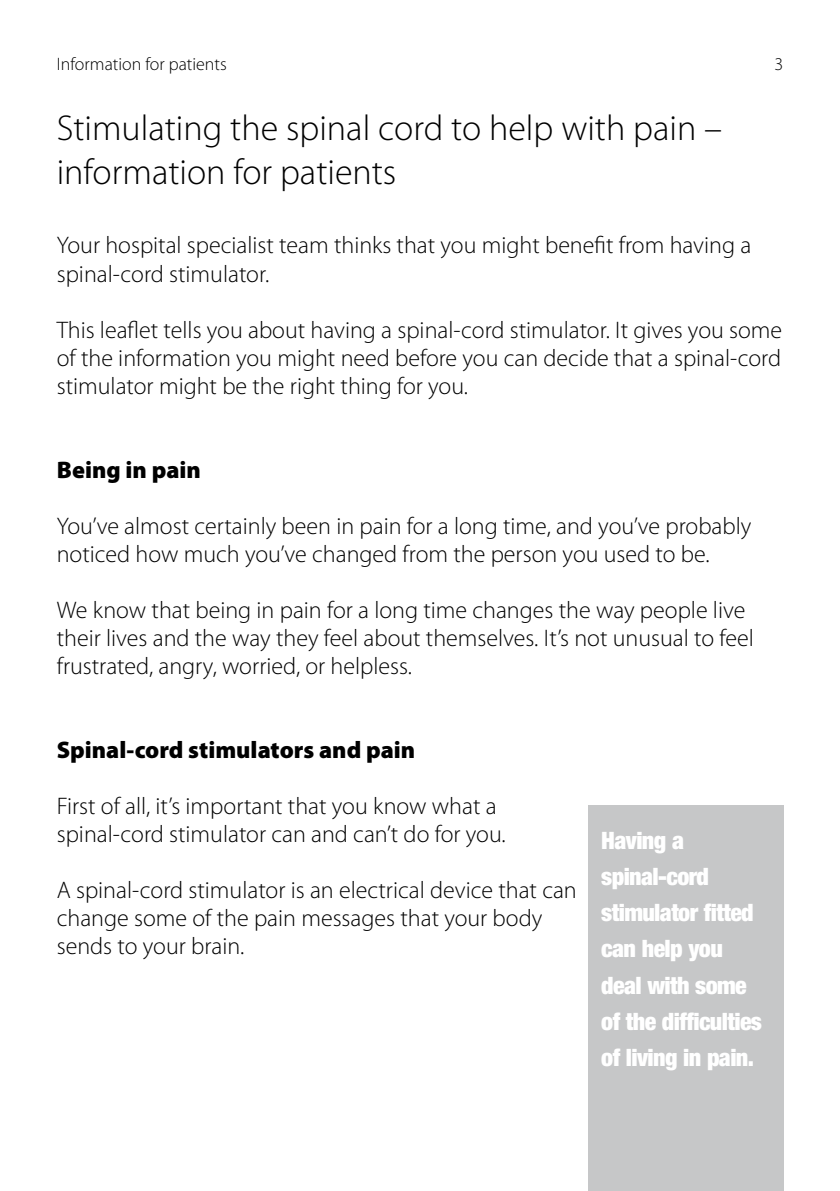
<style>
.page{position:relative;width:840px;height:1191px;background:#fff}
.page>*{position:absolute;margin:0;border:0;box-sizing:border-box;transform-origin:0 0}
.t1{font:300 36px/43.2px "Myriad Pro";color:#000}
.t2{font:300 24px/28px "Myriad Pro";color:#000}
.t3{font:900 condensed 24px/36px "Helvetica Neue LT Std";letter-spacing:-.025em;color:#fff}
.t4{font:900 24px "Myriad Pro";color:#000}
.t5{font:300 18px "Myriad Pro";color:#000}
</style>
<div class="page">
<div style="left:587px;top:805px;width:195px;height:386px;background:#c6c7c8"></div>
<p class="t5" style="left:57px;top:53px;width:171px">Information for patients</p>
<p class="t5" style="left:774px;top:53px;width:10px">3</p>
<h1 class="t1" style="left:57px;top:106px;width:666px">Stimulating the spinal cord to help with pain – information for patients</h1>
<p class="t2" style="left:57px;top:231px;width:695px">Your hospital specialist team thinks that you might benefit from having a spinal‑cord stimulator.</p>
<p class="t2" style="left:57px;top:315px;width:726px;text-align:justify">This leaflet tells you about having a spinal‑cord stimulator. It gives you some of the information you might need before you can decide that a spinal‑cord stimulator might be the right thing for you.</p>
<p class="t4" style="left:57px;top:453px;width:146px">Being in pain</p>
<p class="t2" style="left:57px;top:511px;width:695px">You’ve almost certainly been in pain for a long time, and you’ve probably noticed how much you’ve changed from the person you used to be.</p>
<p class="t2" style="left:57px;top:595px;width:698px">We know that being in pain for a long time changes the way people live their lives and the way they feel about themselves. It’s not unusual to feel frustrated, angry, worried, or helpless.</p>
<p class="t4" style="left:57px;top:733px;width:360px">Spinal‑cord stimulators and pain</p>
<p class="t2" style="left:57px;top:791px;width:450px">First of all, it’s important that you know what a spinal‑cord stimulator can and can’t do for you.</p>
<p class="t2" style="left:57px;top:875px;width:521px">A spinal‑cord stimulator is an electrical device that can change some of the pain messages that your body sends to your brain.</p>
<p class="t3" style="left:601px;top:822px;width:162px">Having a spinal‑cord stimulator fitted can help you deal with some of the difficulties of living in pain.</p>
</div>
